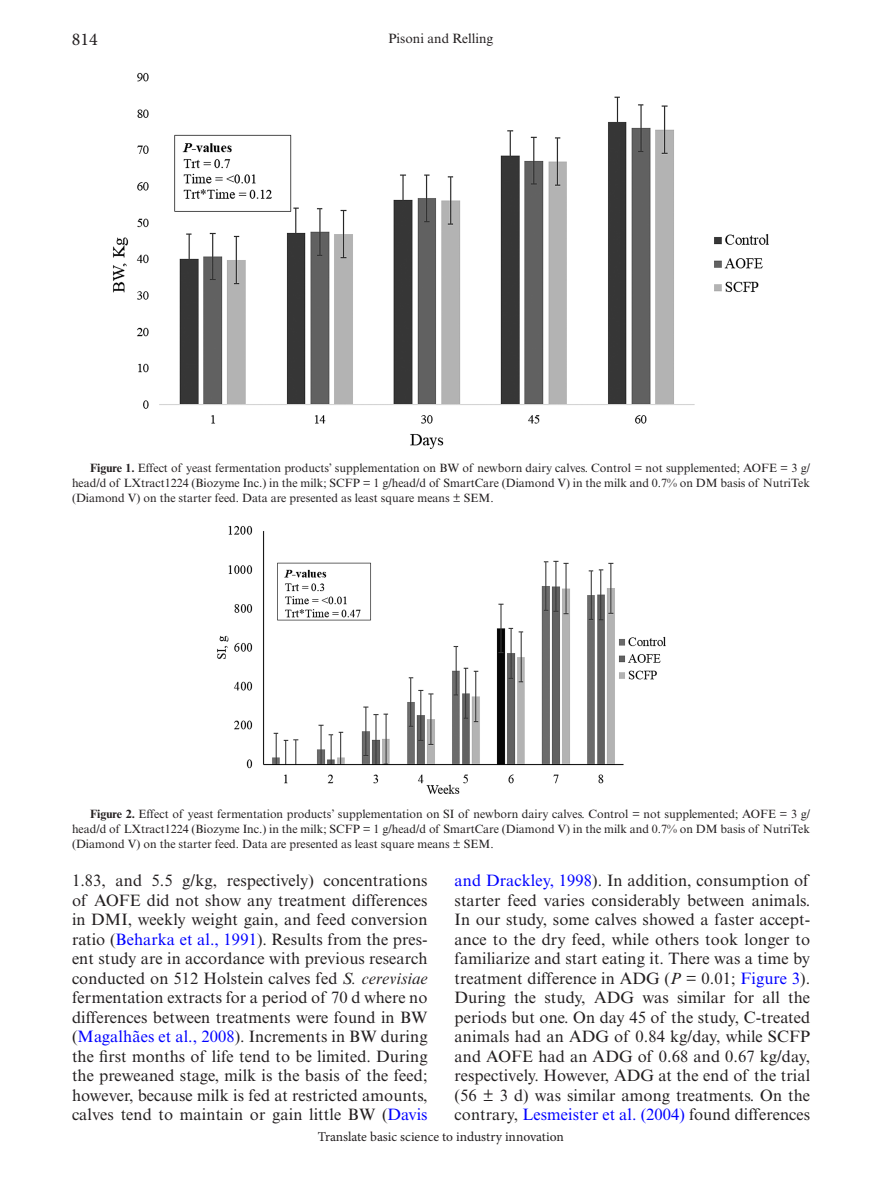
<style>
.page{position:relative;width:891px;height:1188px;background:#fff}
.page>*{position:absolute;margin:0;border:0;box-sizing:border-box;transform-origin:0 0}
.t1{font:18px "Minion Pro";color:#231f20}
.t2{font:16.5px/19.5px "Times New Roman MT Std";letter-spacing:.005em;color:#231f20;text-align:justify}
.t3{font:13.5px "Minion Pro";color:#231f20}
.t4{font:13.5px "Times New Roman MT Std";color:#231f20}
.t5{font:12px/15px "Times New Roman MT Std";color:#231f20;text-align:justify}
.s1{font-weight:700}
.s2{color:#00f}
.s3{font-style:italic}
</style>
<div class="page">
<img style="left:217px;top:525px;width:449px;height:269px">
<img style="left:113px;top:73px;width:656px;height:376px">
<p class="t1" style="left:72px;top:27px;width:27px">814</p>
<p class="t4" style="left:388px;top:30px;width:106px">Pisoni and Relling</p>
<p class="t5" style="left:72px;top:461px;width:740px;text-indent:18px"><span class="s1">Figure 1.</span> Effect of yeast fermentation products’ supplementation on BW of newborn dairy calves. Control = not supplemented; AOFE = 3 g/ head/d of LXtract1224 (Biozyme Inc.) in the milk; SCFP = 1 g/head/d of SmartCare (Diamond V) in the milk and 0.7% on DM basis of NutriTek (Diamond V) on the starter feed. Data are presented as least square means ± SEM.</p>
<p class="t5" style="left:72px;top:806px;width:740px;text-indent:18px"><span class="s1">Figure 2.</span> Effect of yeast fermentation products’ supplementation on SI of newborn dairy calves. Control = not supplemented; AOFE = 3 g/ head/d of LXtract1224 (Biozyme Inc.) in the milk; SCFP = 1 g/head/d of SmartCare (Diamond V) in the milk and 0.7% on DM basis of NutriTek (Diamond V) on the starter feed. Data are presented as least square means ± SEM.</p>
<p class="t2" style="left:72px;top:871px;width:357px">1.83, and 5.5 g/kg, respectively) concentrations of AOFE did not show any treatment differences in DMI, weekly weight gain, and feed conversion ratio (<span class="s2">Beharka et al., 1991</span>). Results from the pres&shy;ent study are in accordance with previous research conducted on 512 Holstein calves fed <span class="s3">S. cerevisiae </span>fermentation extracts for a period of 70 d where no differences between treatments were found in BW (<span class="s2">Magalhães et al., 2008</span>). Increments in BW during the first months of life tend to be limited. During the preweaned stage, milk is the basis of the feed; however, because milk is fed at restricted amounts, calves tend to maintain or gain little BW (<span class="s2">Davis</span></p>
<p class="t2" style="left:455px;top:871px;width:357px"><span class="s2">and Drackley, 1998</span>). In addition, consumption of starter feed varies considerably between animals.<br>In our study, some calves showed a faster accept&shy;ance to the dry feed, while others took longer to familiarize and start eating it. There was a time by treatment difference in ADG (<span class="s3">P</span> = 0.01; <span class="s2">Figure 3</span>).<br>During the study, ADG was similar for all the periods but one. On day 45 of the study, C-treated animals had an ADG of 0.84 kg/day, while SCFP and AOFE had an ADG of 0.68 and 0.67 kg/day, respectively. However, ADG at the end of the trial (56 ± 3 d) was similar among treatments. On the contrary, <span class="s2">Lesmeister et al. (2004)</span> found differences</p>
<p class="t3" style="left:318px;top:1128px;width:247px">Translate basic science to industry innovation</p>
</div>
